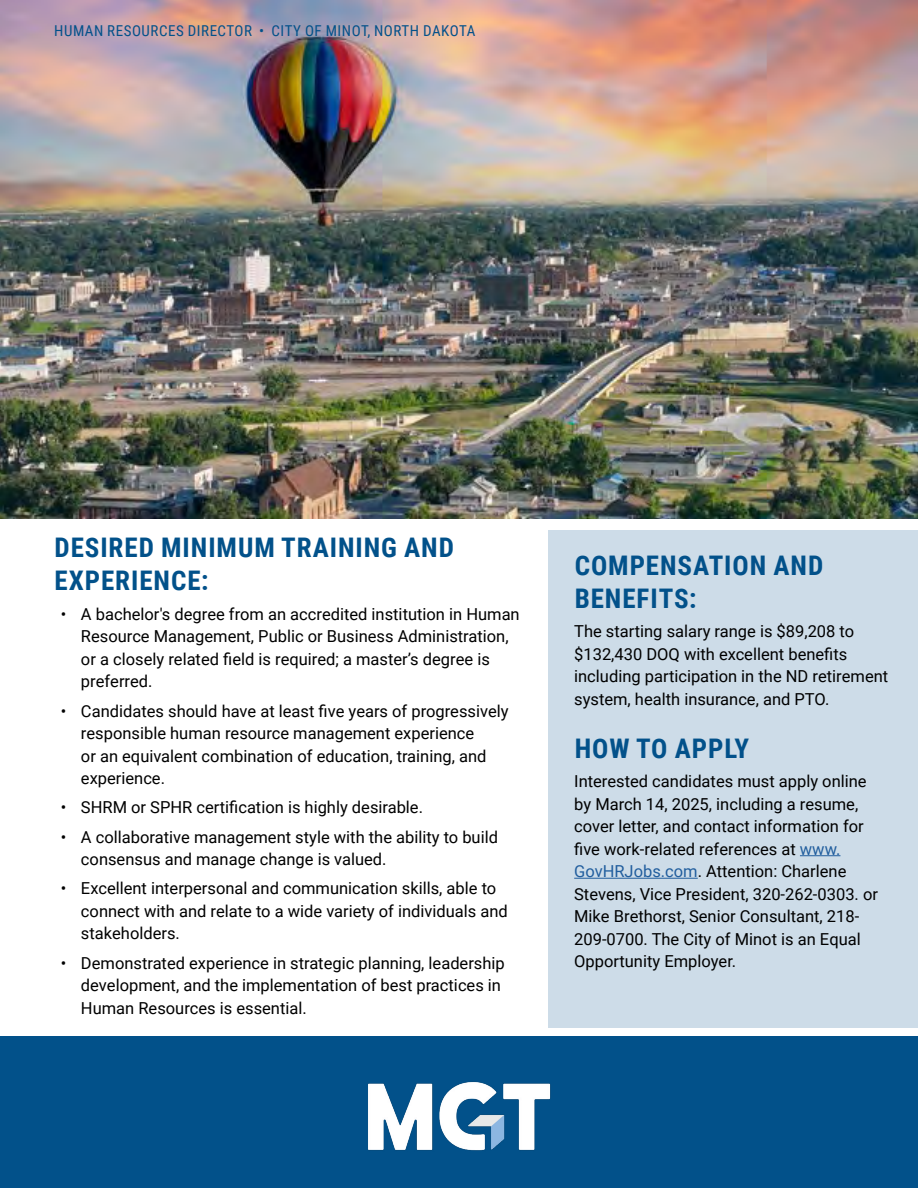
<style>
.page{position:relative;width:918px;height:1188px;background:#fff}
.page>*{position:absolute;margin:0;border:0;box-sizing:border-box;transform-origin:0 0}
.t1{font:700 27px/33px "Roboto Condensed";letter-spacing:.035em;color:#02518a}
.t2{font:16.5px/22.5px "Roboto";color:#000}
.t3{font:15px "Roboto Condensed";letter-spacing:.035em;color:#02518a}
.s1{color:#215e9e}
</style>
<div class="page">
<div style="left:548px;top:530px;width:370px;height:497px;background:#cddce8"></div>
<img style="left:0;top:0;width:918px;height:518px">
<hr style="left:800px;top:855px;width:40px;height:1px;background:#215e9e">
<hr style="left:574px;top:878px;width:124px;height:1px;background:#215e9e">
<div style="left:0;top:1037px;width:918px;height:151px;background:#02518a"></div>
<img style="left:368px;top:1081px;width:183px;height:70px">
<p class="t3" style="left:54px;top:20px;width:423px">HUMAN RESOURCES DIRECTOR • CITY OF MINOT, NORTH DAKOTA</p>
<h1 class="t1" style="left:54px;top:530px;width:401px">DESIRED MINIMUM TRAINING AND<br>EXPERIENCE:</h1>
<p class="t2" style="left:81px;top:602px;width:440px;text-indent:-20px">• A bachelor's degree from an accredited institution in Human Resource Management, Public or Business Administration, or a closely related field is required; a master’s degree is preferred.</p>
<p class="t2" style="left:81px;top:699px;width:429px;text-indent:-20px">• Candidates should have at least five years of progressively responsible human resource management experience<br>or an equivalent combination of education, training, and experience.</p>
<p class="t2" style="left:61px;top:796px;width:364px">• SHRM or SPHR certification is highly desirable.</p>
<p class="t2" style="left:81px;top:825px;width:419px;text-indent:-20px">• A collaborative management style with the ability to build consensus and manage change is valued.</p>
<p class="t2" style="left:81px;top:877px;width:428px;text-indent:-20px">• Excellent interpersonal and communication skills, able to connect with and relate to a wide variety of individuals and stakeholders.</p>
<p class="t2" style="left:81px;top:951px;width:425px;text-indent:-20px">• Demonstrated experience in strategic planning, leadership development, and the implementation of best practices in<br>Human Resources is essential.</p>
<h1 class="t1" style="left:575px;top:548px;width:250px">COMPENSATION AND<br>BENEFITS:</h1>
<p class="t2" style="left:574px;top:619px;width:316px">The starting salary range is $89,208 to $132,430 DOQ with excellent benefits including participation in the ND retirement system, health insurance, and PTO.</p>
<h1 class="t1" style="left:575px;top:731px;width:176px">HOW TO APPLY</h1>
<p class="t2" style="left:574px;top:769px;width:305px">Interested candidates must apply online by March 14, 2025, including a resume, cover letter, and contact information for five work-related references at <span class="s1">www.<br>GovHRJobs.com</span>. Attention: Charlene Stevens, Vice President, 320-262-0303. or Mike Brethorst, Senior Consultant, 218- 209-0700. The City of Minot is an Equal Opportunity Employer.</p>
</div>
